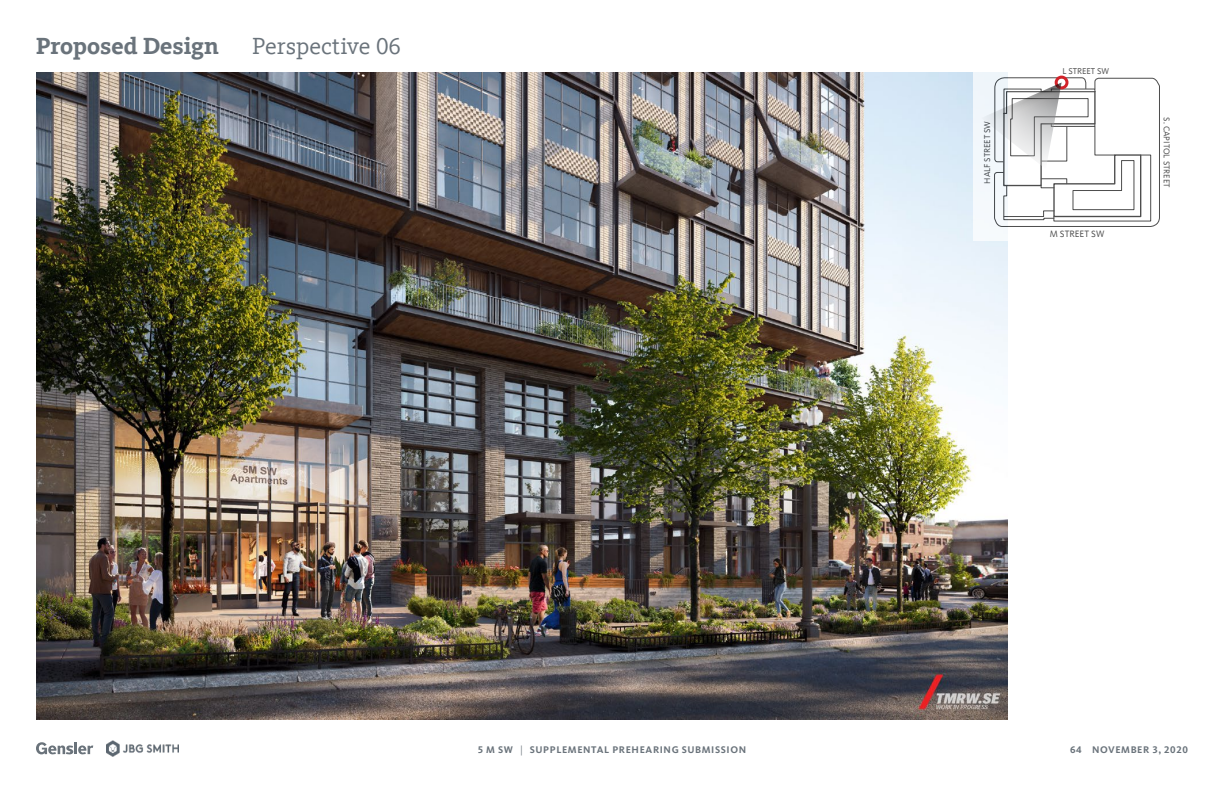
<style>
.page{position:relative;width:1224px;height:792px;background:#fff}
.page>*{position:absolute;margin:0;border:0;box-sizing:border-box;transform-origin:0 0}
.t1{font:700 24px "Kievit Slab Offc";color:#6a737b}
.t2{font:24px "Kievit Slab Offc";color:#6a737b}
.t3{font:700 10px "Kievit OT";letter-spacing:.06em;color:#6a737b}
.t4{font:9.5px "Kievit TTF";color:#000}
.t5{font:8.7px "Kievit TTF";color:#000}
.s1{font-weight:400}
</style>
<div class="page">
<img style="left:107px;top:740px;width:72px;height:16px">
<img style="left:36px;top:72px;width:972px;height:648px">
<svg style="left:36px;top:742px;width:57px;height:12px"></svg>
<div style="left:973px;top:57px;width:204px;height:183px;background:#fff"></div>
<div style="left:1055px;top:76px;width:13px;height:13px;border:3px solid #d2232a;border-radius:50%"></div>
<svg style="left:981px;top:77px;width:179px;height:150px"></svg>
<h1 class="t1" style="left:36px;top:32px;width:184px">Proposed Design</h1>
<h1 class="t2" style="left:252px;top:32px;width:151px">Perspective 06</h1>
<p class="t5" style="left:1062px;top:66px;width:48px">L STREET SW</p>
<p class="t5" style="left:982px;top:184px;width:64px;rotate:-90deg">HALF STREET SW</p>
<p class="t5" style="left:1172px;top:117px;width:71px;rotate:90deg">S. CAPITOL STREET</p>
<p class="t4" style="left:1050px;top:228px;width:56px">M STREET SW</p>
<p class="t3" style="left:478px;top:744px;width:270px">5 M SW <span class="s1">|</span> SUPPLEMENTAL PREHEARING SUBMISSION</p>
<p class="t3" style="left:1070px;top:744px;width:119px">64 NOVEMBER 3, 2020</p>
</div>
